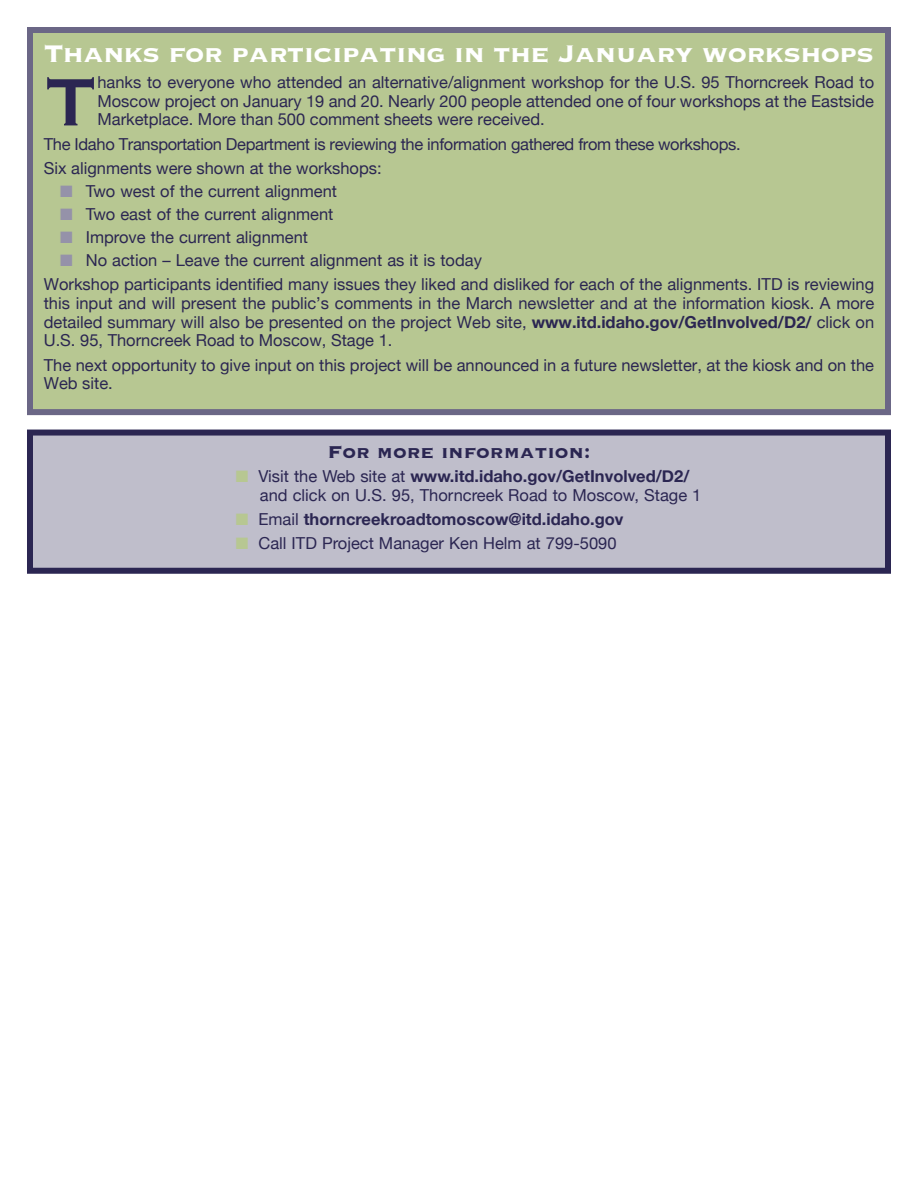
<style>
.page{position:relative;width:918px;height:1188px;background:#fff}
.page>*{position:absolute;margin:0;border:0;box-sizing:border-box;transform-origin:0 0}
.body{font:87.75px "Copperplate Thirty One BC";color:#2b2652}
.t1{font:31.5px "Copperplate Thirty Three BC";letter-spacing:-.02em;color:#fff}
.Heading_2{font:22.5px "Copperplate Thirty Three BC";color:#2b2652}
.body-2{font:16.5px/18.8px "Helvetica Neue";color:#2b2652;text-align:justify}
.bullets{font:16.5px/18.8px "Helvetica Neue";color:#2b2652}
.body-3{font:16.5px "Helvetica Neue";letter-spacing:-.02em;color:#2b2652}
.bullets-2{font:700 16.5px "Helvetica Neue";color:#2b2652}
.s1{color:#9592a9}
.s2{font-weight:700}
.s3{color:#b7c792}
.s4{font-weight:400}
</style>
<div class="page">
<div style="left:30px;top:30px;width:858px;height:382px;background:#b7c792"></div>
<div style="left:27px;top:27px;width:864px;height:388px;border:6px solid #6b6786"></div>
<div style="left:30px;top:433px;width:858px;height:138px;background:#bfbecb"></div>
<div style="left:27px;top:430px;width:864px;height:144px;border:6px solid #2b2652"></div>
<p class="t1" style="left:44px;top:38px;width:831px">Thanks for participating in the January workshops</p>
<p class="body" style="left:44px;top:58px;width:55px">T</p>
<p class="body-2" style="left:97px;top:72px;width:778px">hanks to everyone who attended an alternative/alignment workshop for the U.S. 95 Thorncreek Road to Moscow project on January 19 and 20. Nearly 200 people attended one of four workshops at the Eastside Marketplace. More than 500 comment sheets were received.</p>
<p class="body-3" style="left:44px;top:134px;width:698px">The Idaho Transportation Department is reviewing the information gathered from these workshops.</p>
<p class="body-2" style="left:44px;top:158px;width:339px">Six alignments were shown at the workshops:</p>
<p class="bullets" style="left:60px;top:181px;width:278px"><span class="s1">■</span> Two west of the current alignment</p>
<p class="bullets" style="left:60px;top:204px;width:275px"><span class="s1">■</span> Two east of the current alignment</p>
<p class="bullets" style="left:60px;top:227px;width:249px"><span class="s1">■</span> Improve the current alignment</p>
<p class="bullets" style="left:60px;top:251px;width:423px"><span class="s1">■</span> No action – Leave the current alignment as it is today</p>
<p class="body-2" style="left:44px;top:275px;width:832px">Workshop participants identified many issues they liked and disliked for each of the alignments. ITD is reviewing this input and will present the public’s comments in the March newsletter and at the information kiosk. A more detailed summary will also be presented on the project Web site, <span class="s2">www.itd.idaho.gov/GetInvolved/D2/</span> click on U.S. 95, Thorncreek Road to Moscow, Stage 1.</p>
<p class="body-2" style="left:44px;top:355px;width:832px">The next opportunity to give input on this project will be announced in a future newsletter, at the kiosk and on the<br>Web site.</p>
<p class="Heading_2" style="left:327px;top:441px;width:265px">For more information:</p>
<p class="bullets" style="left:260px;top:467px;width:443px;text-indent:-24px"><span class="s3">■</span> Visit the Web site at <span class="s2">www.itd.idaho.gov/GetInvolved/D2/ </span>and click on U.S. 95, Thorncreek Road to Moscow, Stage 1</p>
<p class="bullets-2" style="left:236px;top:509px;width:389px"><span class="s3">■</span> <span class="s4">Email</span> thorncreekroadtomoscow@itd.idaho.gov</p>
<p class="bullets" style="left:236px;top:534px;width:382px"><span class="s3">■</span> Call ITD Project Manager Ken Helm at 799-5090</p>
</div>
